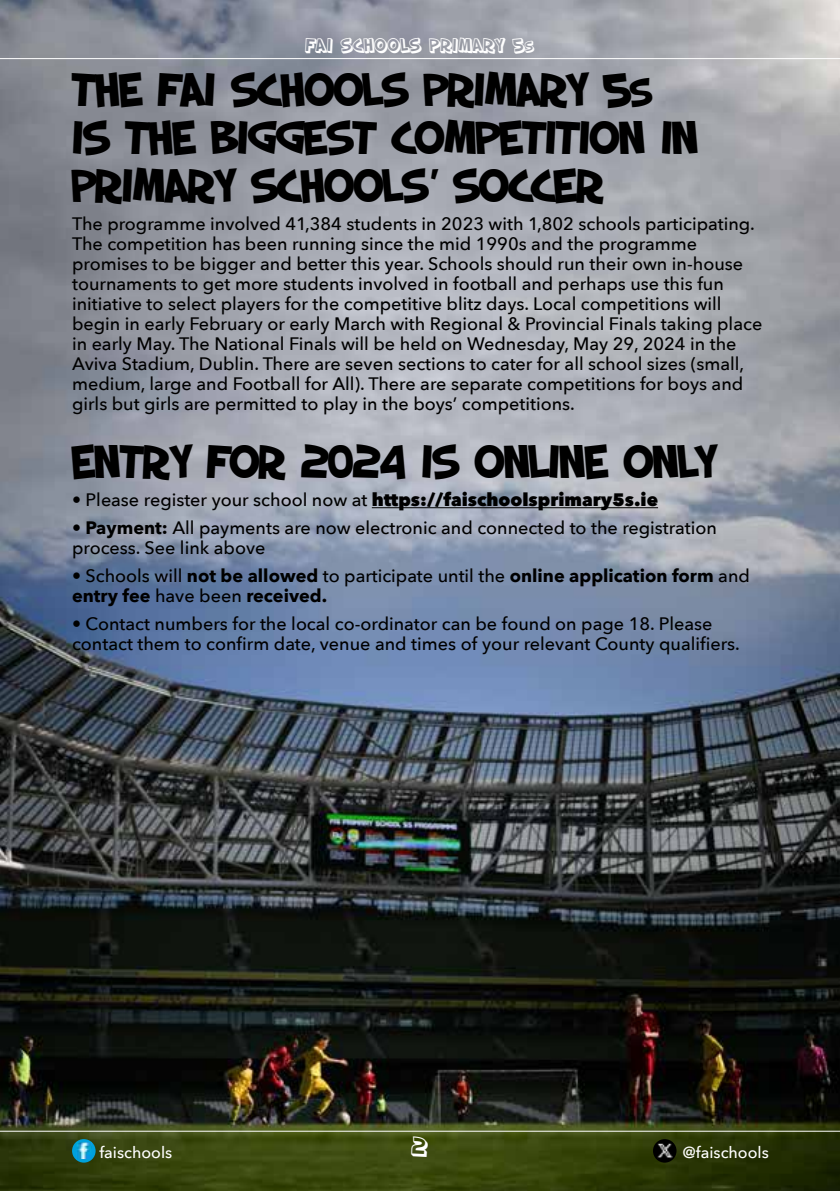
<style>
.page{position:relative;width:840px;height:1191px;background:#fff}
.page>*{position:absolute;margin:0;border:0;box-sizing:border-box;transform-origin:0 0}
.t1{font:700 48px/48px "SF Slapstick Comic";color:#000}
.t2{font:24px "SF Slapstick Comic Shaded";color:#fff}
.t3{font:500 18px/20px "Avenir Next";color:#000}
.t4{font:700 18px/20px "Avenir Next";color:#000}
.t5{font:18px "SF Slapstick Comic Shaded";color:#fff}
.t6{font:500 16px "Avenir Next";color:#fff}
.s1{font-size:14px}
.s2{font-size:40px}
.s3{font-weight:800}
.s4{font-weight:700}
.s5{font-weight:500}
</style>
<div class="page">
<img style="left:0;top:0;width:839px;height:1191px">
<hr style="left:371px;top:507px;width:286px;height:1px;background:#000">
<hr style="left:0;top:1130px;width:839px;height:1px;background:#fff">
<hr style="left:0;top:58px;width:839px;height:1px;background:#fff">
<div style="left:652px;top:1139px;width:24px;height:23px;background:#000;border-radius:50%"></div>
<img style="left:656px;top:1142px;width:16px;height:16px">
<svg style="left:72px;top:1139px;width:24px;height:23px"></svg>
<img style="left:76px;top:1142px;width:16px;height:16px">
<p class="t5" style="left:305px;top:33px;width:230px">FAI SCHOOLS PRIMARY 5<span class="s1">S</span></p>
<h1 class="t1" style="left:72px;top:63px;width:626px">THE FAI SCHOOLS PRIMARY 5<span class="s2">S<br></span>IS THE BIGGEST COMPETITION IN<br>PRIMARY SCHOOLS’ SOCCER</h1>
<p class="t3" style="left:72px;top:213px;width:691px">The programme involved 41,384 students in 2023 with 1,802 schools participating.<br>The competition has been running since the mid 1990s and the programme promises to be bigger and better this year. Schools should run their own in-house tournaments to get more students involved in football and perhaps use this fun initiative to select players for the competitive blitz days. Local competitions will begin in early February or early March with Regional &amp; Provincial Finals taking place in early May. The National Finals will be held on Wednesday, May 29, 2024 in the Aviva Stadium, Dublin. There are seven sections to cater for all school sizes (small, medium, large and Football for All). There are separate competitions for boys and girls but girls are permitted to play in the boys’ competitions.</p>
<h1 class="t1" style="left:72px;top:435px;width:645px">ENTRY FOR 2024 IS ONLINE ONLY</h1>
<p class="t3" style="left:72px;top:489px;width:587px">• Please register your school now at <span class="s3">https://faischoolsprimary5s.ie</span></p>
<p class="t3" style="left:72px;top:517px;width:646px"><span class="s4">• Payment:</span> All payments are now electronic and connected to the registration process. See link above</p>
<p class="t4" style="left:72px;top:566px;width:679px"><span class="s5">• Schools will</span> not be allowed <span class="s5">to participate until the</span> online application form <span class="s5">and </span>entry fee <span class="s5">have been</span> received.</p>
<p class="t3" style="left:72px;top:613px;width:669px">• Contact numbers for the local co-ordinator can be found on page 18. Please contact them to confirm date, venue and times of your relevant County qualifiers.</p>
<p class="t6" style="left:99px;top:1138px;width:74px">faischools</p>
<h2 class="t2" style="left:411px;top:1129px;width:18px">2</h2>
<p class="t6" style="left:682px;top:1138px;width:87px">@faischools</p>
</div>
